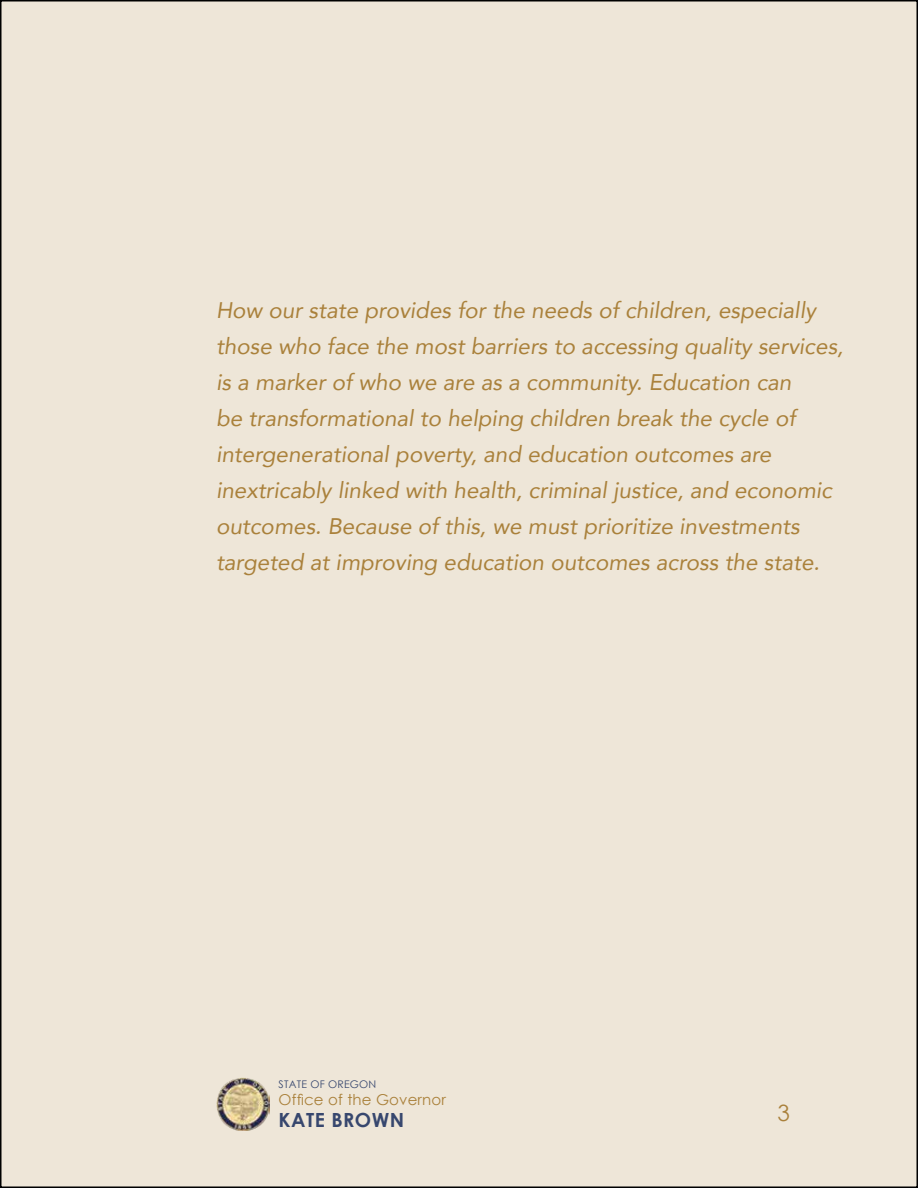
<style>
.page{position:relative;width:918px;height:1188px;background:#fff}
.page>*{position:absolute;margin:0;border:0;box-sizing:border-box;transform-origin:0 0}
.t1{font:italic 22.5px/36px "Avenir";color:#aa813b}
.t2{font:22.5px "Century Gothic";color:#aa813b}
.t3{font:700 19.5px "Century Gothic";letter-spacing:.025em;color:#37476e}
.t4{font:15px "Century Gothic";letter-spacing:.01em;color:#aa813b}
.t5{font:10.5px "Century Gothic";letter-spacing:.02em;color:#37476e}
</style>
<div class="page">
<div style="left:1px;top:1px;width:916px;height:1186px;background:#eee6d8"></div>
<img style="left:216px;top:1077px;width:54px;height:54px">
<p class="t1" style="left:216px;top:292px;width:629px">How our state provides for the needs of children, especially those who face the most barriers to accessing quality services, is a marker of who we are as a community. Education can<br>be transformational to helping children break the cycle of intergenerational poverty, and education outcomes are inextricably linked with health, criminal justice, and economic outcomes. Because of this, we must prioritize investments targeted at improving education outcomes across the state.</p>
<p class="t5" style="left:279px;top:1077px;width:99px">STATE OF OREGON</p>
<p class="t3" style="left:279px;top:1106px;width:127px">KATE BROWN</p>
<p class="t4" style="left:279px;top:1089px;width:169px">Office of the Governor</p>
<p class="t2" style="left:778px;top:1097px;width:14px">3</p>
</div>
